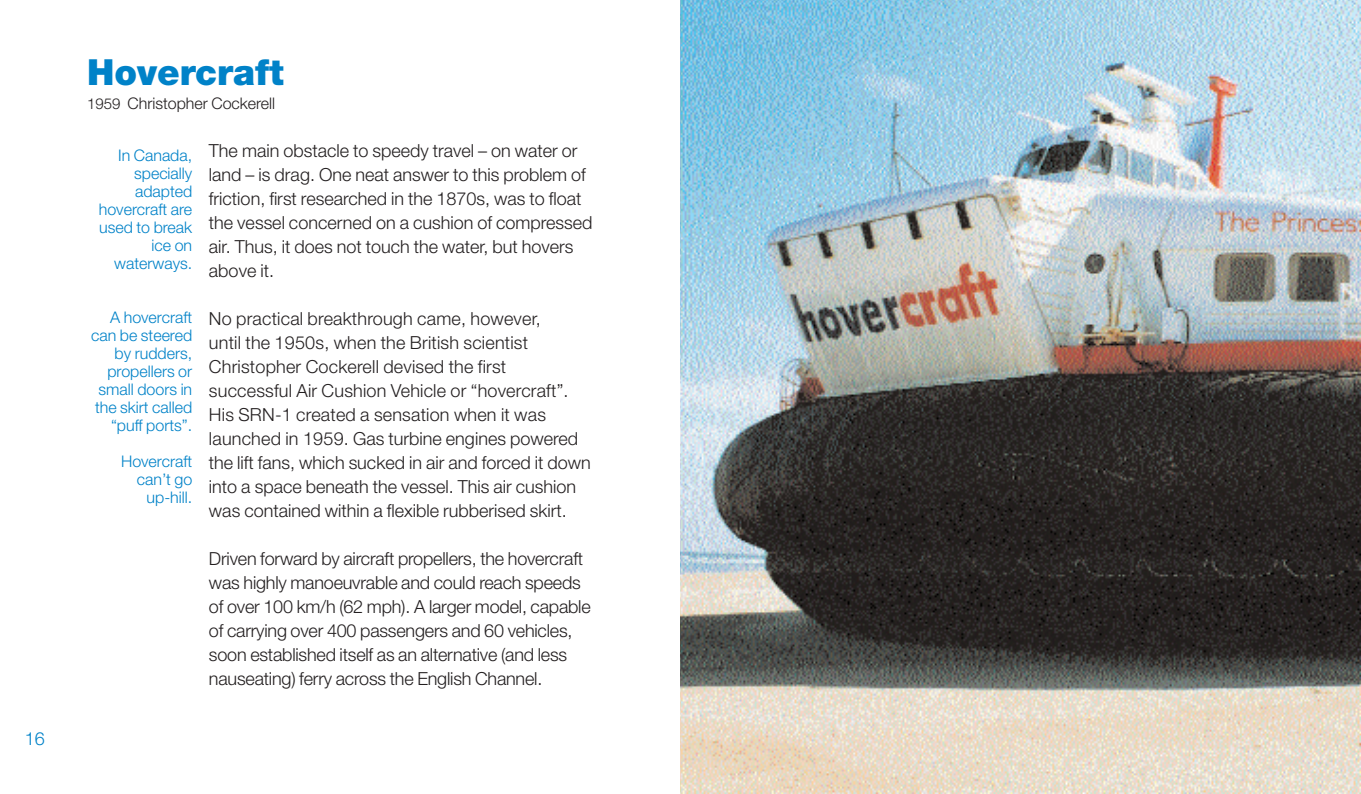
<style>
.page{position:relative;width:1361px;height:794px;background:#fff}
.page>*{position:absolute;margin:0;border:0;box-sizing:border-box;transform-origin:0 0}
.t1{font:900 36px "Helvetica Neue";color:#0082c8}
.t2{font:300 18px/24px "Helvetica Neue";color:#231f20}
.t3{font:300 18px "Helvetica Neue";color:#0082c8}
.t4{font:300 16px/18px "Helvetica Neue";color:#0082c8;text-align:right}
.t5{font:300 16px "Helvetica Neue";color:#231f20}
.s1{font-size:15px}
</style>
<div class="page">
<img style="left:680px;top:0;width:681px;height:794px">
<p class="t3" style="left:25px;top:728px;width:22px">16</p>
<h1 class="t1" style="left:87px;top:59px;width:198px">Hovercraft</h1>
<p class="t5" style="left:87px;top:94px;width:190px"><span class="s1">1959</span> Christopher Cockerell</p>
<p class="t4" style="left:99px;top:146px;width:95px">In Canada, specially adapted hovercraft are used to break ice on waterways.</p>
<p class="t4" style="left:91px;top:308px;width:103px">A hovercraft can be steered by rudders, propellers or small doors in the skirt called “puff ports”.</p>
<p class="t4" style="left:121px;top:452px;width:73px">Hovercraft can’t go up-hill.</p>
<p class="t2" style="left:209px;top:138px;width:385px">The main obstacle to speedy travel – on water or land – is drag. One neat answer to this problem of friction, first researched in the 1870s, was to float the vessel concerned on a cushion of compressed air. Thus, it does not touch the water, but hovers above it.</p>
<p class="t2" style="left:209px;top:306px;width:383px">No practical breakthrough came, however,<br>until the 1950s, when the British scientist Christopher Cockerell devised the first successful Air Cushion Vehicle or “hovercraft”.<br>His SRN-1 created a sensation when it was launched in 1959. Gas turbine engines powered the lift fans, which sucked in air and forced it down into a space beneath the vessel. This air cushion was contained within a flexible rubberised skirt.</p>
<p class="t2" style="left:209px;top:546px;width:383px">Driven forward by aircraft propellers, the hovercraft was highly manoeuvrable and could reach speeds of over 100 km/h (62 mph). A larger model, capable of carrying over 400 passengers and 60 vehicles, soon established itself as an alternative (and less nauseating) ferry across the English Channel.</p>
</div>
